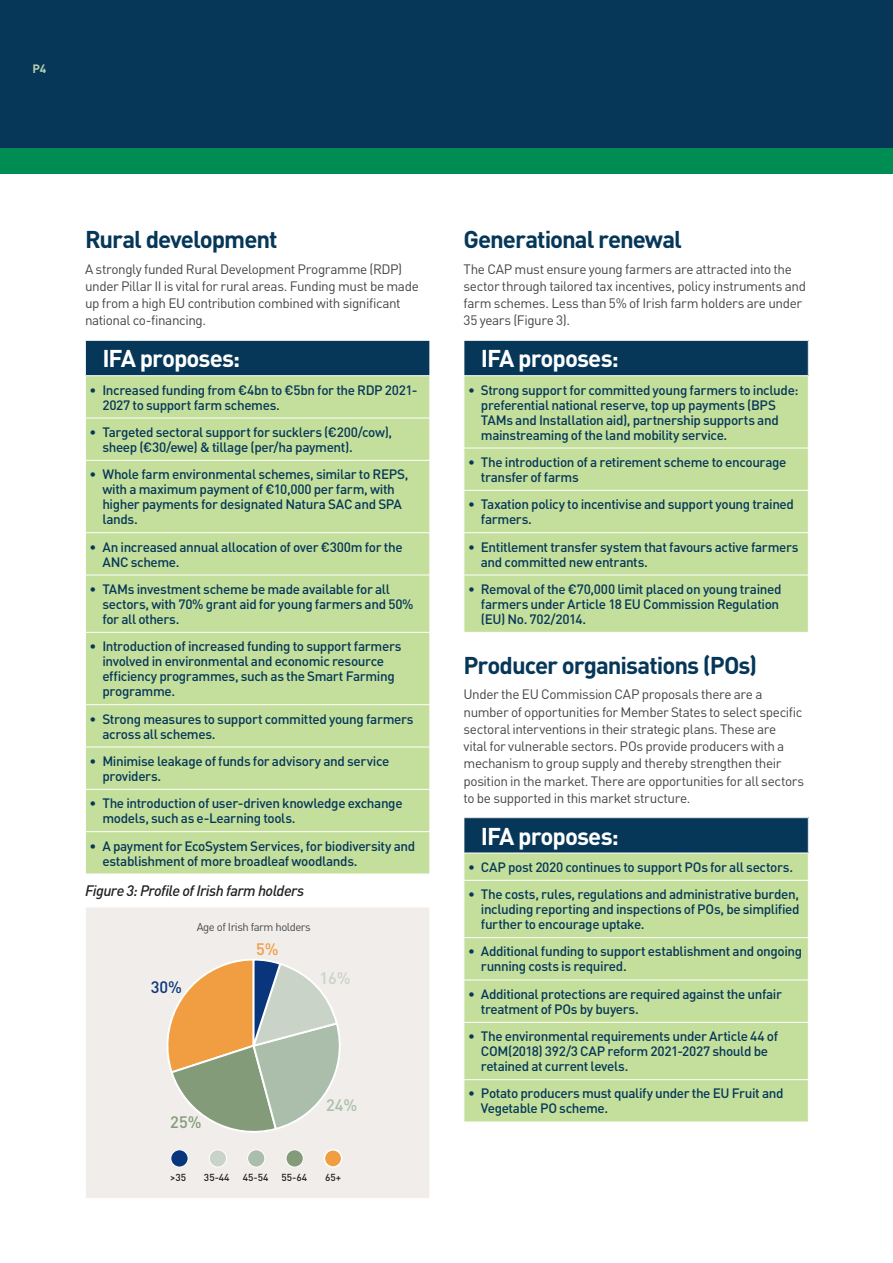
<style>
.page{position:relative;width:893px;height:1263px;background:#fff}
.page>*{position:absolute;margin:0;border:0;box-sizing:border-box;transform-origin:0 0}
.Text_Header{font:700 24px "DINOT";letter-spacing:-.045em;color:#063759}
.IFA_Proposes_Headers{font:700 24px "DINOT";letter-spacing:-.04em;color:#fff}
.t1{font:500 16.35px "DINOT";color:#cad3c8}
.t2{font:500 16.35px "DINOT";color:#aabeab}
.t3{font:500 16.35px "DINOT";color:#849b79}
.t4{font:500 16.35px "DINOT";color:#08357c}
.t5{font:500 16.35px "DINOT";color:#f19e43}
.Figure_Titles{font:italic 500 15px "DINOT";letter-spacing:-.035em;color:#231f20}
.t6{font:500 13.5px/15px "DINOT";letter-spacing:-.03em;color:#063759}
.Bodycopy{font:13.5px/17.2px "DINOT";letter-spacing:-.03em;color:#424444}
.t7{font:700 12px "DINOT";color:#b3cfb2}
.t8{font:11.4px "DINOT";letter-spacing:-.04em;color:#45484c}
.t9{font:500 10.05px "DINOT";color:#231f20}
</style>
<div class="page">
<div style="left:0;top:0;width:893px;height:149px;background:#063759"></div>
<div style="left:0;top:149px;width:893px;height:25px;background:#008d54"></div>
<div style="left:85px;top:340px;width:345px;height:36px;background:#063759"></div>
<div style="left:86px;top:376px;width:343px;height:497px;background:#c4df9b"></div>
<hr style="left:85px;top:418px;width:345px;height:1px;background:#fff">
<hr style="left:85px;top:460px;width:345px;height:1px;background:#fff">
<hr style="left:85px;top:532px;width:345px;height:1px;background:#fff">
<hr style="left:85px;top:575px;width:345px;height:1px;background:#fff">
<hr style="left:85px;top:632px;width:345px;height:1px;background:#fff">
<hr style="left:85px;top:704px;width:345px;height:1px;background:#fff">
<hr style="left:85px;top:789px;width:345px;height:1px;background:#fff">
<hr style="left:85px;top:831px;width:345px;height:1px;background:#fff">
<hr style="left:85px;top:340px;width:345px;height:1px;background:#fff">
<hr style="left:85px;top:341px;width:1px;height:34px;background:#fff">
<hr style="left:429px;top:341px;width:1px;height:34px;background:#fff">
<hr style="left:85px;top:375px;width:345px;height:1px;background:#fff">
<hr style="left:85px;top:747px;width:345px;height:1px;background:#fff">
<div style="left:85px;top:907px;width:345px;height:291px;background:#f0edea"></div>
<hr style="left:85px;top:907px;width:1px;height:291px;background:#fff">
<hr style="left:429px;top:907px;width:1px;height:291px;background:#fff">
<div style="left:324px;top:1150px;width:18px;height:17px;background:#f19e43;border-radius:50%"></div>
<div style="left:324px;top:1149px;width:18px;height:19px;border:2px solid #fff;border-radius:50%"></div>
<div style="left:286px;top:1150px;width:17px;height:17px;background:#849b79;border-radius:50%"></div>
<div style="left:286px;top:1149px;width:18px;height:18px;border:1px solid #fff;border-radius:50%"></div>
<div style="left:248px;top:1150px;width:17px;height:17px;background:#aabeab;border-radius:50%"></div>
<div style="left:247px;top:1149px;width:18px;height:18px;border:1px solid #fff;border-radius:50%"></div>
<div style="left:209px;top:1150px;width:17px;height:17px;background:#cad3c8;border-radius:50%"></div>
<div style="left:209px;top:1149px;width:18px;height:18px;border:1px solid #fff;border-radius:50%"></div>
<div style="left:171px;top:1150px;width:17px;height:17px;background:#08357c;border-radius:50%"></div>
<div style="left:170px;top:1149px;width:18px;height:18px;border:1px solid #fff;border-radius:50%"></div>
<svg style="left:167px;top:959px;width:174px;height:174px"></svg>
<div style="left:464px;top:340px;width:344px;height:36px;background:#063759"></div>
<div style="left:464px;top:376px;width:344px;height:256px;background:#c4df9b"></div>
<hr style="left:463px;top:448px;width:346px;height:1px;background:#fff">
<hr style="left:463px;top:490px;width:346px;height:1px;background:#fff">
<hr style="left:463px;top:532px;width:346px;height:1px;background:#fff">
<hr style="left:463px;top:575px;width:346px;height:1px;background:#fff">
<hr style="left:463px;top:340px;width:346px;height:1px;background:#fff">
<hr style="left:463px;top:375px;width:346px;height:1px;background:#fff">
<div style="left:464px;top:818px;width:344px;height:35px;background:#063759"></div>
<div style="left:464px;top:853px;width:344px;height:268px;background:#c4df9b"></div>
<hr style="left:463px;top:880px;width:346px;height:1px;background:#fff">
<hr style="left:463px;top:937px;width:346px;height:1px;background:#fff">
<hr style="left:463px;top:979px;width:346px;height:1px;background:#fff">
<hr style="left:463px;top:1022px;width:346px;height:1px;background:#fff">
<hr style="left:463px;top:1079px;width:346px;height:1px;background:#fff">
<hr style="left:463px;top:852px;width:346px;height:1px;background:#fff">
<p class="t7" style="left:32px;top:61px;width:15px">P4</p>
<p class="Text_Header" style="left:85px;top:224px;width:194px">Rural development</p>
<p class="Bodycopy" style="left:85px;top:260px;width:335px">A strongly funded Rural Development Programme (RDP) under Pillar II is vital for rural areas. Funding must be made up from a high EU contribution combined with significant national co-financing.</p>
<p class="IFA_Proposes_Headers" style="left:102px;top:343px;width:139px">IFA proposes:</p>
<p class="t6" style="left:102px;top:382px;width:317px;text-indent:-13px">• Increased funding from €4bn to €5bn for the RDP 2021-<br>2027 to support farm schemes.</p>
<p class="t6" style="left:102px;top:424px;width:291px;text-indent:-13px">• Targeted sectoral support for sucklers (€200/cow), sheep (€30/ewe) &amp; tillage (per/ha payment).</p>
<p class="t6" style="left:102px;top:466px;width:307px;text-indent:-13px">• Whole farm environmental schemes, similar to REPS, with a maximum payment of €10,000 per farm, with higher payments for designated Natura SAC and SPA lands.</p>
<p class="t6" style="left:102px;top:539px;width:302px;text-indent:-13px">• An increased annual allocation of over €300m for the<br>ANC scheme.</p>
<p class="t6" style="left:102px;top:581px;width:313px;text-indent:-13px">• TAMs investment scheme be made available for all sectors, with 70% grant aid for young farmers and 50% for all others.</p>
<p class="t6" style="left:102px;top:638px;width:301px;text-indent:-13px">• Introduction of increased funding to support farmers involved in environmental and economic resource efficiency programmes, such as the Smart Farming programme.</p>
<p class="t6" style="left:102px;top:711px;width:313px;text-indent:-13px">• Strong measures to support committed young farmers across all schemes.</p>
<p class="t6" style="left:102px;top:753px;width:288px;text-indent:-13px">• Minimise leakage of funds for advisory and service providers.</p>
<p class="t6" style="left:102px;top:795px;width:302px;text-indent:-13px">• The introduction of user-driven knowledge exchange models, such as e-Learning tools.</p>
<p class="t6" style="left:102px;top:838px;width:314px;text-indent:-13px">• A payment for EcoSystem Services, for biodiversity and establishment of more broadleaf woodlands.</p>
<p class="Figure_Titles" style="left:85px;top:881px;width:221px">Figure 3: Profile of Irish farm holders</p>
<p class="t8" style="left:197px;top:920px;width:115px">Age of Irish farm holders</p>
<p class="t4" style="left:151px;top:976px;width:33px">30%</p>
<p class="t3" style="left:170px;top:1111px;width:33px">25%</p>
<p class="t5" style="left:256px;top:939px;width:24px">5%</p>
<p class="t1" style="left:319px;top:968px;width:33px">16%</p>
<p class="t2" style="left:326px;top:1094px;width:33px">24%</p>
<p class="t9" style="left:170px;top:1170px;width:18px">&gt;35</p>
<p class="t9" style="left:204px;top:1170px;width:27px">35-44</p>
<p class="t9" style="left:243px;top:1170px;width:27px">45-54</p>
<p class="t9" style="left:282px;top:1170px;width:27px">55-64</p>
<p class="t9" style="left:325px;top:1170px;width:18px">65+</p>
<p class="Text_Header" style="left:463px;top:224px;width:220px">Generational renewal</p>
<p class="Bodycopy" style="left:463px;top:260px;width:344px">The CAP must ensure young farmers are attracted into the sector through tailored tax incentives, policy instruments and farm schemes. Less than 5% of Irish farm holders are under 35 years (Figure 3).</p>
<p class="IFA_Proposes_Headers" style="left:481px;top:343px;width:139px">IFA proposes:</p>
<p class="t6" style="left:481px;top:382px;width:319px;text-indent:-13px">• Strong support for committed young farmers to include: preferential national reserve, top up payments (BPS TAMs and Installation aid), partnership supports and mainstreaming of the land mobility service.</p>
<p class="t6" style="left:481px;top:454px;width:307px;text-indent:-13px">• The introduction of a retirement scheme to encourage transfer of farms</p>
<p class="t6" style="left:481px;top:496px;width:315px;text-indent:-13px">• Taxation policy to incentivise and support young trained farmers.</p>
<p class="t6" style="left:481px;top:539px;width:319px;text-indent:-13px">• Entitlement transfer system that favours active farmers and committed new entrants.</p>
<p class="t6" style="left:481px;top:581px;width:302px;text-indent:-13px">• Removal of the €70,000 limit placed on young trained farmers under Article 18 EU Commission Regulation (EU) No. 702/2014.</p>
<p class="Text_Header" style="left:463px;top:649px;width:295px">Producer organisations (POs)</p>
<p class="Bodycopy" style="left:463px;top:685px;width:342px">Under the EU Commission CAP proposals there are a number of opportunities for Member States to select specific sectoral interventions in their strategic plans. These are<br>vital for vulnerable sectors. POs provide producers with a mechanism to group supply and thereby strengthen their position in the market. There are opportunities for all sectors to be supported in this market structure.</p>
<p class="IFA_Proposes_Headers" style="left:481px;top:820px;width:139px">IFA proposes:</p>
<p class="t6" style="left:468px;top:859px;width:326px">• CAP post 2020 continues to support POs for all sectors.</p>
<p class="t6" style="left:481px;top:886px;width:320px;text-align:justify;text-indent:-13px">• The costs, rules, regulations and administrative burden, including reporting and inspections of POs, be simplified further to encourage uptake.</p>
<p class="t6" style="left:481px;top:944px;width:323px;text-indent:-13px">• Additional funding to support establishment and ongoing running costs is required.</p>
<p class="t6" style="left:481px;top:986px;width:303px;text-indent:-13px">• Additional protections are required against the unfair treatment of POs by buyers.</p>
<p class="t6" style="left:481px;top:1028px;width:299px;text-indent:-13px">• The environmental requirements under Article 44 of<br>COM(2018) 392/3 CAP reform 2021-2027 should be retained at current levels.</p>
<p class="t6" style="left:481px;top:1086px;width:304px;text-indent:-13px">• Potato producers must qualify under the EU Fruit and<br>Vegetable PO scheme.</p>
</div>
